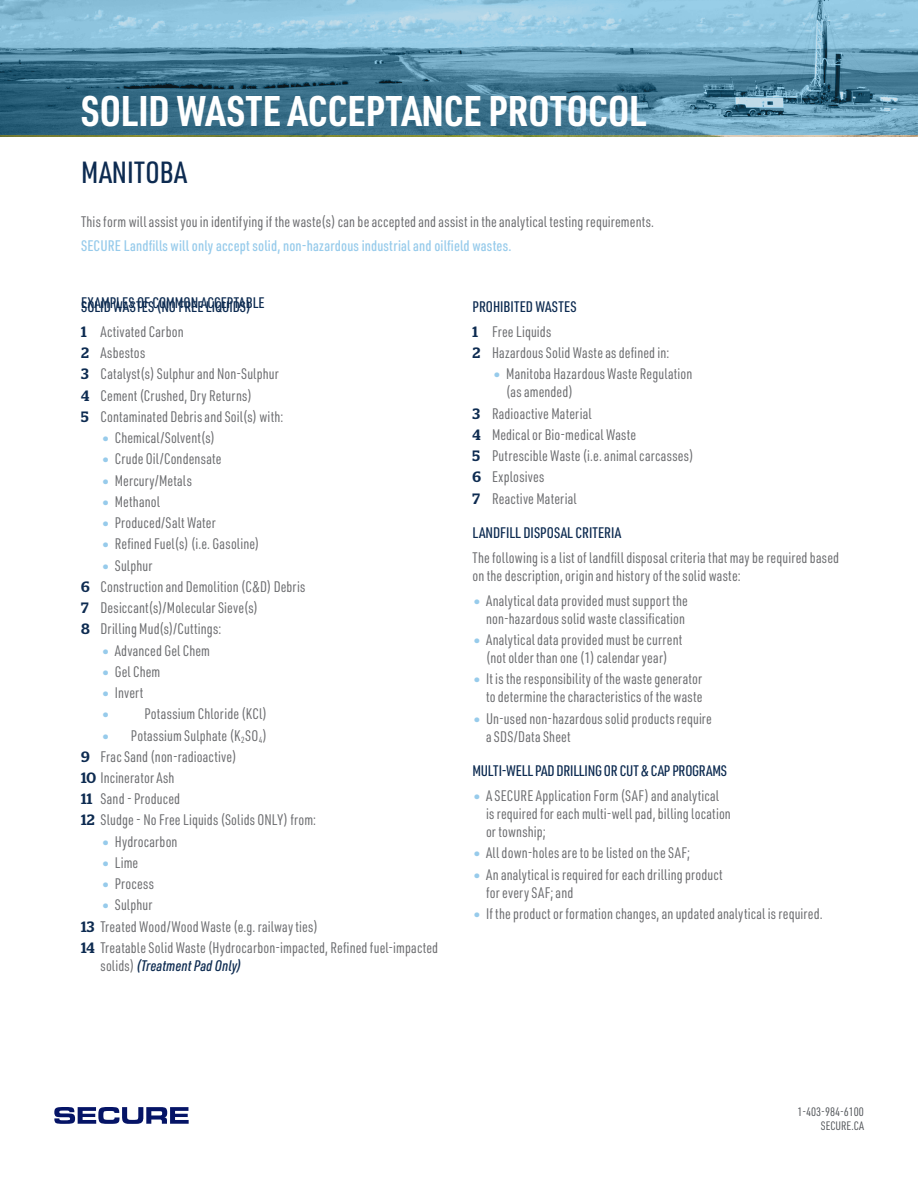
<style>
.page{position:relative;width:918px;height:1188px;background:#fff}
.page>*{position:absolute;margin:0;border:0;box-sizing:border-box;transform-origin:0 0}
.t1{font:700 42px "URWDIN Cond";color:#fff}
.t2{font:500 30px "URWDIN Cond";letter-spacing:.01em;color:#0d2b51}
.body_copy{font:15px/18px "URWDIN Cond";letter-spacing:.01em;color:#6c6d70}
.subhead{font:500 15px "URWDIN Cond";color:#0d2b51}
.t3{font:500 15px "URWDIN Cond";letter-spacing:.01em;color:#97cbeb}
.t4{font:12px/14.4px "URWDIN Cond";color:#53565a;text-align:right}
.s1{font-family:"Stag";font-weight:500;color:#0d2b51}
.s2{font-family:"Stag Sans";font-weight:700;color:#97cbeb}
.s3{font-weight:500;font-style:italic;color:#0d2b51}
</style>
<div class="page">
<img style="left:0;top:0;width:918px;height:136px">
<svg style="left:54px;top:1107px;width:135px;height:17px"></svg>
<h1 class="t1" style="left:81px;top:82px;width:567px">SOLID WASTE ACCEPTANCE PROTOCOL</h1>
<p class="t2" style="left:81px;top:153px;width:108px">MANITOBA</p>
<p class="body_copy" style="left:81px;top:212px;width:575px">This form will assist you in identifying if the waste(s) can be accepted and assist in the analytical testing requirements.</p>
<p class="t3" style="left:81px;top:236px;width:432px">SECURE Landfills will only accept solid, non-hazardous industrial and oilfield wastes.</p>
<p class="subhead" style="left:81px;top:292px;width:185px">EXAMPLES OF COMMON ACCEPTABLE</p>
<p class="subhead" style="left:81px;top:297px;width:171px">SOLID WASTES (NO FREE LIQUIDS)</p>
<p class="body_copy" style="left:81px;top:322px;width:104px"><span class="s1">1</span> Activated Carbon</p>
<p class="body_copy" style="left:81px;top:343px;width:66px"><span class="s1">2</span> Asbestos</p>
<p class="body_copy" style="left:81px;top:365px;width:199px"><span class="s1">3</span> Catalyst(s) Sulphur and Non-Sulphur</p>
<p class="body_copy" style="left:81px;top:386px;width:172px"><span class="s1">4</span> Cement (Crushed, Dry Returns)</p>
<p class="body_copy" style="left:81px;top:407px;width:204px"><span class="s1">5</span> Contaminated Debris and Soil(s) with:</p>
<p class="body_copy" style="left:103px;top:428px;width:114px"><span class="s2">•</span> Chemical/Solvent(s)</p>
<p class="body_copy" style="left:103px;top:450px;width:120px"><span class="s2">•</span> Crude Oil/Condensate</p>
<p class="body_copy" style="left:103px;top:471px;width:91px"><span class="s2">•</span> Mercury/Metals</p>
<p class="body_copy" style="left:103px;top:492px;width:59px"><span class="s2">•</span> Methanol</p>
<p class="body_copy" style="left:103px;top:513px;width:115px"><span class="s2">•</span> Produced/Salt Water</p>
<p class="body_copy" style="left:103px;top:535px;width:158px"><span class="s2">•</span> Refined Fuel(s) (i.e. Gasoline)</p>
<p class="body_copy" style="left:103px;top:556px;width:51px"><span class="s2">•</span> Sulphur</p>
<p class="body_copy" style="left:81px;top:577px;width:226px"><span class="s1">6</span> Construction and Demolition (C&amp;D) Debris</p>
<p class="body_copy" style="left:81px;top:598px;width:179px"><span class="s1">7</span> Desiccant(s)/Molecular Sieve(s)</p>
<p class="body_copy" style="left:81px;top:620px;width:142px"><span class="s1">8</span> Drilling Mud(s)/Cuttings:</p>
<p class="body_copy" style="left:103px;top:641px;width:109px"><span class="s2">•</span> Advanced Gel Chem</p>
<p class="body_copy" style="left:103px;top:662px;width:59px"><span class="s2">•</span> Gel Chem</p>
<p class="body_copy" style="left:103px;top:683px;width:42px"><span class="s2">•</span> Invert</p>
<p class="body_copy" style="left:103px;top:704px;width:166px"><span class="s2">•</span> Potassium Chloride (KCl)</p>
<p class="body_copy" style="left:103px;top:726px;width:166px"><span class="s2">•</span> Potassium Sulphate (K<sub>2</sub>SO<sub>4</sub>)</p>
<p class="body_copy" style="left:81px;top:747px;width:157px"><span class="s1">9</span> Frac Sand (non-radioactive)</p>
<p class="body_copy" style="left:81px;top:768px;width:95px"><span class="s1">10</span> Incinerator Ash</p>
<p class="body_copy" style="left:81px;top:789px;width:101px"><span class="s1">11</span> Sand - Produced</p>
<p class="body_copy" style="left:81px;top:811px;width:237px"><span class="s1">12</span> Sludge - No Free Liquids (Solids ONLY) from:</p>
<p class="body_copy" style="left:103px;top:832px;width:76px"><span class="s2">•</span> Hydrocarbon</p>
<p class="body_copy" style="left:103px;top:853px;width:37px"><span class="s2">•</span> Lime</p>
<p class="body_copy" style="left:103px;top:874px;width:53px"><span class="s2">•</span> Process</p>
<p class="body_copy" style="left:103px;top:896px;width:51px"><span class="s2">•</span> Sulphur</p>
<p class="body_copy" style="left:81px;top:917px;width:238px"><span class="s1">13</span> Treated Wood/Wood Waste (e.g. railway ties)</p>
<p class="body_copy" style="left:100px;top:938px;width:339px;text-indent:-20px"><span class="s1">14</span> Treatable Solid Waste (Hydrocarbon-impacted, Refined fuel-impacted solids) <span class="s3">(Treatment Pad Only)</span></p>
<p class="subhead" style="left:472px;top:297px;width:106px">PROHIBITED WASTES</p>
<p class="body_copy" style="left:472px;top:322px;width:80px"><span class="s1">1</span> Free Liquids</p>
<p class="body_copy" style="left:472px;top:343px;width:198px"><span class="s1">2</span> Hazardous Solid Waste as defined in:</p>
<p class="body_copy" style="left:506px;top:365px;width:188px;text-indent:-12px"><span class="s2">•</span> Manitoba Hazardous Waste Regulation (as amended)</p>
<p class="body_copy" style="left:472px;top:404px;width:121px"><span class="s1">3</span> Radioactive Material</p>
<p class="body_copy" style="left:472px;top:425px;width:165px"><span class="s1">4</span> Medical or Bio-medical Waste</p>
<p class="body_copy" style="left:472px;top:446px;width:222px"><span class="s1">5</span> Putrescible Waste (i.e. animal carcasses)</p>
<p class="body_copy" style="left:472px;top:468px;width:74px"><span class="s1">6</span> Explosives</p>
<p class="body_copy" style="left:472px;top:489px;width:106px"><span class="s1">7</span> Reactive Material</p>
<p class="subhead" style="left:472px;top:523px;width:150px">LANDFILL DISPOSAL CRITERIA</p>
<p class="body_copy" style="left:472px;top:548px;width:368px">The following is a list of landfill disposal criteria that may be required based on the description, origin and history of the solid waste:</p>
<p class="body_copy" style="left:474px;top:591px;width:215px;text-align:right"><span class="s2">•</span> Analytical data provided must support the non-hazardous solid waste classification</p>
<p class="body_copy" style="left:474px;top:630px;width:210px;text-align:center"><span class="s2">•</span> Analytical data provided must be current (not older than one (1) calendar year)</p>
<p class="body_copy" style="left:474px;top:670px;width:230px;text-align:right"><span class="s2">•</span> It is the responsibility of the waste generator to determine the characteristics of the waste</p>
<p class="body_copy" style="left:486px;top:709px;width:228px;text-indent:-12px"><span class="s2">•</span> Un-used non-hazardous solid products require a SDS/Data Sheet</p>
<p class="subhead" style="left:472px;top:761px;width:256px">MULTI-WELL PAD DRILLING OR CUT &amp; CAP PROGRAMS</p>
<p class="body_copy" style="left:486px;top:786px;width:246px;text-indent:-12px"><span class="s2">•</span> A SECURE Application Form (SAF) and analytical is required for each multi-well pad, billing location or township;</p>
<p class="body_copy" style="left:474px;top:844px;width:217px"><span class="s2">•</span> All down-holes are to be listed on the SAF;</p>
<p class="body_copy" style="left:486px;top:865px;width:238px;text-indent:-12px"><span class="s2">•</span> An analytical is required for each drilling product for every SAF; and</p>
<p class="body_copy" style="left:474px;top:904px;width:350px"><span class="s2">•</span> If the product or formation changes, an updated analytical is required.</p>
<p class="t4" style="left:797px;top:1104px;width:68px">1-403-984-6100<br>SECURE.CA</p>
</div>
